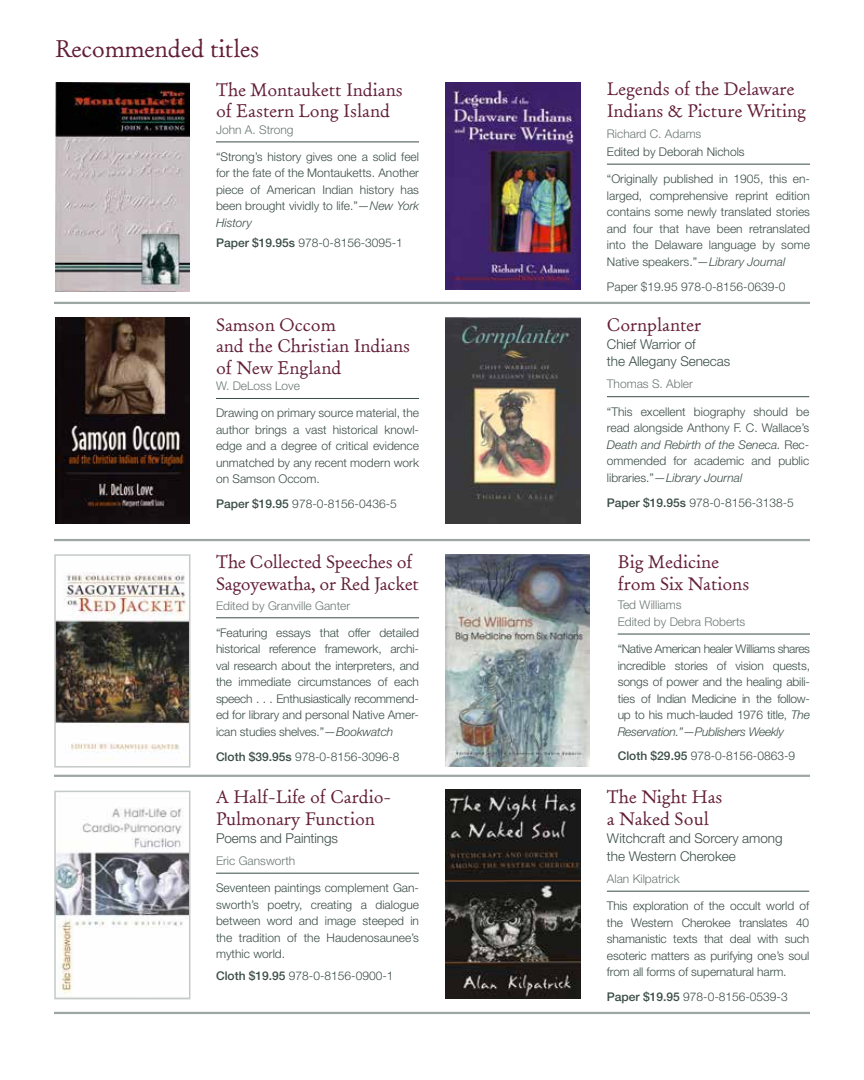
<style>
.page{position:relative;width:864px;height:1080px;background:#fff}
.page>*{position:absolute;margin:0;border:0;box-sizing:border-box;transform-origin:0 0}
.t1{font:24px "Old Claude LP Std";letter-spacing:-.01em;color:#631f38}
.t2{font:18px/21.6px "Old Claude LP Std";color:#631f38}
.t3{font:300 13.5px/18px "Helvetica Neue LT Std";letter-spacing:-.005em;color:#3b4d48}
.t4{font:300 12px/16.5px "Helvetica Neue LT Std";color:#3b4d48;text-align:justify}
.t5{font:300 12px/16.5px "Helvetica Neue LT Std";color:#6c7975}
.s1{font-style:italic}
.s2{font-weight:500}
</style>
<div class="page">
<img style="left:55px;top:317px;width:135px;height:207px">
<img style="left:445px;top:317px;width:135px;height:207px">
<img style="left:57px;top:572px;width:130px;height:189px">
<div style="left:54px;top:554px;width:136px;height:214px;border:2px solid #c4cac8"></div>
<img style="left:446px;top:790px;width:134px;height:208px">
<img style="left:445px;top:554px;width:145px;height:213px">
<img style="left:57px;top:807px;width:130px;height:188px">
<div style="left:54px;top:791px;width:136px;height:208px;border:2px solid #c4cac8"></div>
<img style="left:55px;top:82px;width:135px;height:210px">
<img style="left:446px;top:82px;width:134px;height:207px">
<hr style="left:607px;top:164px;width:203px;height:1px;background:#3b4d48">
<hr style="left:216px;top:142px;width:203px;height:1px;background:#3b4d48">
<hr style="left:54px;top:302px;width:756px;height:2px;background:#9da6a3">
<hr style="left:607px;top:396px;width:202px;height:1px;background:#3b4d48">
<hr style="left:216px;top:398px;width:203px;height:1px;background:#3b4d48">
<hr style="left:54px;top:539px;width:756px;height:2px;background:#9da6a3">
<hr style="left:618px;top:634px;width:192px;height:1px;background:#3b4d48">
<hr style="left:216px;top:618px;width:203px;height:1px;background:#3b4d48">
<hr style="left:54px;top:775px;width:756px;height:2px;background:#9da6a3">
<hr style="left:607px;top:891px;width:202px;height:1px;background:#3b4d48">
<hr style="left:216px;top:873px;width:203px;height:1px;background:#3b4d48">
<hr style="left:54px;top:1012px;width:756px;height:2px;background:#9da6a3">
<h1 class="t1" style="left:55px;top:34px;width:206px">Recommended titles</h1>
<h2 class="t2" style="left:216px;top:79px;width:188px">The Montaukett Indians of Eastern Long Island</h2>
<p class="t5" style="left:216px;top:121px;width:79px">John A. Strong</p>
<p class="t4" style="left:216px;top:148px;width:205px">“Strong’s history gives one a solid feel for the fate of the Montauketts. Another piece of American Indian history has been brought vividly to life.”<span class="s1">—New York History</span></p>
<p class="t4" style="left:216px;top:235px;width:188px"><span class="s2">Paper $19.95s</span> 978-0-8156-3095-1</p>
<h2 class="t2" style="left:216px;top:314px;width:196px">Samson Occom<br>and the Christian Indians of New England</h2>
<p class="t5" style="left:216px;top:377px;width:86px">W. DeLoss Love</p>
<p class="t4" style="left:216px;top:405px;width:204px">Drawing on primary source material, the author brings a vast historical knowl&shy;edge and a degree of critical evidence unmatched by any recent modern work on Samson Occom.</p>
<p class="t4" style="left:216px;top:496px;width:182px"><span class="s2">Paper $19.95</span> 978-0-8156-0436-5</p>
<h2 class="t2" style="left:216px;top:552px;width:205px">The Collected Speeches of<br>Sagoyewatha, or Red Jacket</h2>
<p class="t5" style="left:216px;top:597px;width:136px">Edited by Granville Ganter</p>
<p class="t4" style="left:216px;top:624px;width:205px">“Featuring essays that offer detailed historical reference framework, archi&shy;val research about the interpreters, and the immediate circumstances of each speech . . . Enthusiastically recommend&shy;ed for library and personal Native Amer&shy;ican studies shelves.”<span class="s1">—Bookwatch</span></p>
<p class="t4" style="left:216px;top:748px;width:185px"><span class="s2">Cloth $39.95s</span> 978-0-8156-3096-8</p>
<h2 class="t2" style="left:216px;top:787px;width:177px">A Half-Life of Cardio-<br>Pulmonary Function</h2>
<p class="t3" style="left:216px;top:829px;width:124px">Poems and Paintings</p>
<p class="t5" style="left:216px;top:852px;width:81px">Eric Gansworth</p>
<p class="t4" style="left:216px;top:879px;width:204px">Seventeen paintings complement Gan&shy;sworth’s poetry, creating a dialogue between word and image steeped in the tradition of the Haudenosaunee’s mythic world.</p>
<p class="t4" style="left:216px;top:967px;width:179px"><span class="s2">Cloth $19.95</span> 978-0-8156-0900-1</p>
<h2 class="t2" style="left:607px;top:79px;width:201px">Legends of the Delaware<br>Indians &amp; Picture Writing</h2>
<p class="t5" style="left:607px;top:125px;width:96px">Richard C. Adams</p>
<p class="t4" style="left:607px;top:143px;width:139px">Edited by Deborah Nichols</p>
<p class="t4" style="left:607px;top:170px;width:205px">“Originally published in 1905, this en&shy;larged, comprehensive reprint edition contains some newly translated stories and four that have been retranslated into the Delaware language by some Native speakers.”<span class="s1">—Library Journal</span></p>
<p class="t4" style="left:607px;top:278px;width:180px">Paper $19.95 978-0-8156-0639-0</p>
<h2 class="t2" style="left:607px;top:314px;width:96px">Cornplanter</h2>
<p class="t3" style="left:607px;top:334px;width:125px">Chief Warrior of<br>the Allegany Senecas</p>
<p class="t5" style="left:607px;top:376px;width:88px">Thomas S. Abler</p>
<p class="t4" style="left:607px;top:403px;width:204px">“This excellent biography should be read alongside Anthony F. C. Wallace’s <span class="s1">Death and Rebirth of the Seneca.</span> Rec&shy;ommended for academic and public libraries.”<span class="s1">—Library Journal</span></p>
<p class="t4" style="left:607px;top:494px;width:188px"><span class="s2">Paper $19.95s</span> 978-0-8156-3138-5</p>
<h2 class="t2" style="left:618px;top:551px;width:133px">Big Medicine from Six Nations</h2>
<p class="t5" style="left:618px;top:596px;width:129px">Ted Williams<br>Edited by Debra Roberts</p>
<p class="t4" style="left:618px;top:640px;width:194px">“Native American healer Williams shares incredible stories of vision quests, songs of power and the healing abili&shy;ties of Indian Medicine in the follow&shy;up to his much-lauded 1976 title, <span class="s1">The Reservation.”</span>—<span class="s1">Publishers Weekly</span></p>
<p class="t4" style="left:618px;top:748px;width:179px"><span class="s2">Cloth $29.95</span> 978-0-8156-0863-9</p>
<h2 class="t2" style="left:607px;top:787px;width:117px">The Night Has a Naked Soul</h2>
<p class="t3" style="left:607px;top:829px;width:177px">Witchcraft and Sorcery among the Western Cherokee</p>
<p class="t5" style="left:607px;top:870px;width:74px">Alan Kilpatrick</p>
<p class="t4" style="left:607px;top:897px;width:204px">This exploration of the occult world of the Western Cherokee translates 40 shamanistic texts that deal with such esoteric matters as purifying one’s soul from all forms of supernatural harm.</p>
<p class="t4" style="left:607px;top:988px;width:182px"><span class="s2">Paper $19.95</span> 978-0-8156-0539-3</p>
</div>
